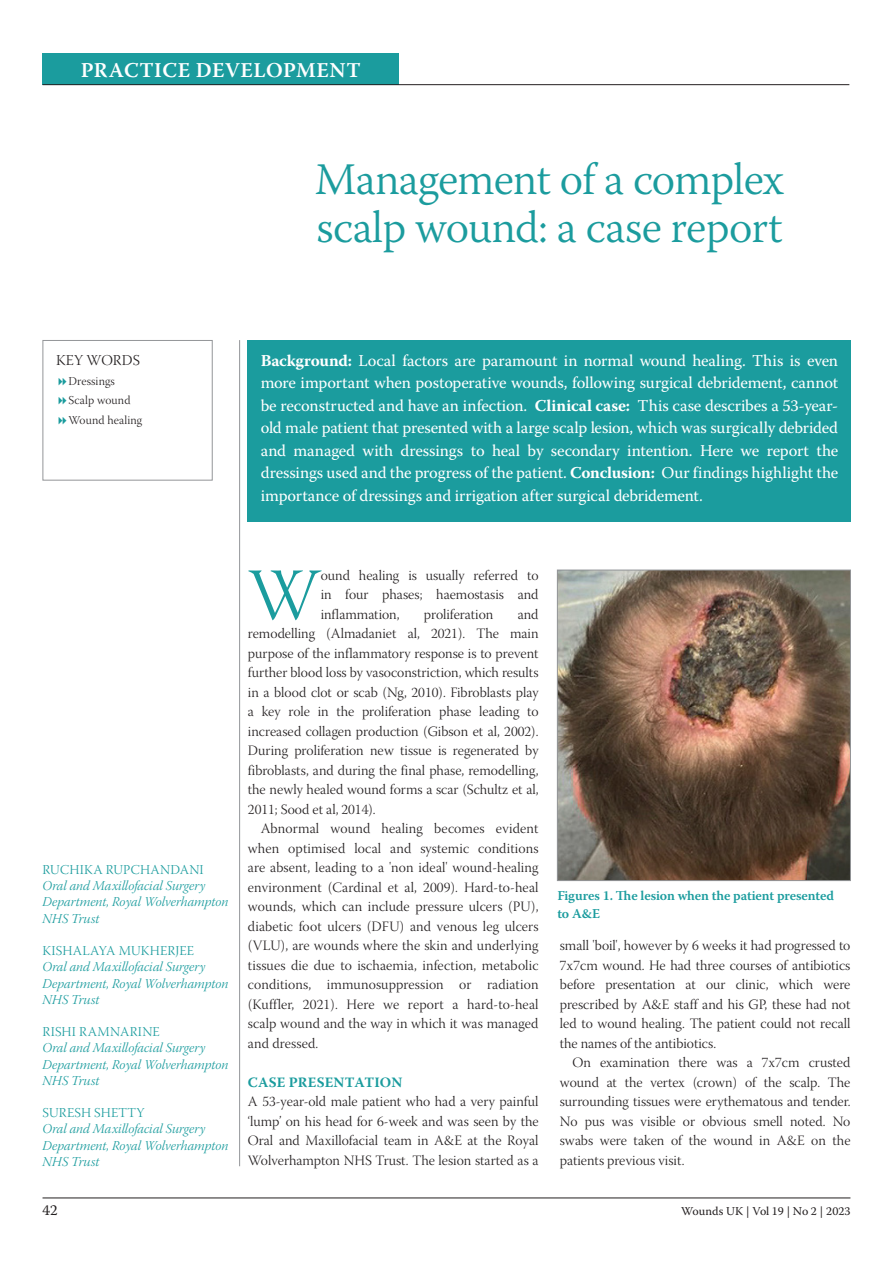
<style>
.page{position:relative;width:893px;height:1263px;background:#fff}
.page>*{position:absolute;margin:0;border:0;box-sizing:border-box;transform-origin:0 0}
.First_paragraph{font:73.35px "Warnock Pro Light Subh";color:#1b9c9e}
.Article_title{font:300 45px/48px "Warnock Pro";letter-spacing:-.02em;color:#1b9c9e}
.t1{font:600 21px "Warnock Pro";letter-spacing:.025em;color:#fff}
.Abstract{font:16.5px/22.5px "Warnock Pro";letter-spacing:-.01em;color:#fff;text-align:justify}
.t2{font:15px "Warnock Pro Light Subh";letter-spacing:.01em;color:#231f20}
.t3{font:15px "Warnock Pro";color:#231f20}
.Paragraph_indented{font:14.25px/19.5px "Warnock Pro Light Subh";color:#231f20;text-align:justify}
.First_paragraph-2{font:14.25px/19.5px "Warnock Pro Light Subh";color:#231f20;text-align:justify}
.A-head{font:700 14.25px "Warnock Pro";letter-spacing:.01em;color:#1b9c9e}
.Author_s_details{font:13.5px/16.2px "Warnock Pro Light It Subh";color:#1b9c9e}
.Author_s_details_nam{font:13.5px "Warnock Pro Light Subh";letter-spacing:.015em;color:#1b9c9e}
.Figure_caption{font:600 13.5px/18px "Warnock Pro";letter-spacing:-.01em;color:#1b9c9e}
.t4{font:12px "Warnock Pro Light Subh";letter-spacing:.01em;color:#231f20}
.t5{font:12px "Warnock Pro";letter-spacing:-.005em;color:#231f20}
.s1{font-weight:700}
</style>
<div class="page">
<hr style="left:43px;top:1197px;width:807px;height:1px;background:#231f20">
<div style="left:43px;top:53px;width:356px;height:32px;background:#1b9c9e"></div>
<hr style="left:43px;top:84px;width:806px;height:1px;background:#231f20">
<hr style="left:239px;top:340px;width:1px;height:826px;background:#939598">
<div style="left:248px;top:341px;width:603px;height:181px;background:#1b9c9e"></div>
<div style="left:43px;top:340px;width:170px;height:140px;border:1px solid #939598"></div>
<img style="left:559px;top:572px;width:290px;height:307px">
<div style="left:557px;top:570px;width:294px;height:311px;border:1px solid #939598"></div>
<h3 class="t1" style="left:81px;top:57px;width:282px">PRACTICE DEVELOPMENT</h3>
<p class="Article_title" style="left:315px;top:155px;width:471px">Management of a complex scalp wound: a case report</p>
<p class="t2" style="left:56px;top:352px;width:85px">KEY WORDS</p>
<p class="t4" style="left:69px;top:374px;width:48px">Dressings</p>
<p class="t4" style="left:69px;top:394px;width:63px">Scalp wound</p>
<p class="t4" style="left:69px;top:413px;width:75px">Wound healing</p>
<p class="Abstract" style="left:261px;top:349px;width:579px"><span class="s1">Background:</span> Local factors are paramount in normal wound healing. This is even more important when postoperative wounds, following surgical debridement, cannot be reconstructed and have an infection. <span class="s1">Clinical case:</span> This case describes a 53-year&shy;old male patient that presented with a large scalp lesion, which was surgically debrided and managed with dressings to heal by secondary intention. Here we report the dressings used and the progress of the patient. <span class="s1">Conclusion:</span> Our findings highlight the importance of dressings and irrigation after surgical debridement.</p>
<p class="Author_s_details_nam" style="left:43px;top:862px;width:163px">RUCHIKA RUPCHANDANI</p>
<p class="Author_s_details" style="left:43px;top:879px;width:187px">Oral and Maxillofacial Surgery<br>Department, Royal Wolverhampton<br>NHS Trust</p>
<p class="Author_s_details_nam" style="left:43px;top:943px;width:153px">KISHALAYA MUKHERJEE</p>
<p class="Author_s_details" style="left:43px;top:960px;width:187px">Oral and Maxillofacial Surgery<br>Department, Royal Wolverhampton<br>NHS Trust</p>
<p class="Author_s_details_nam" style="left:43px;top:1024px;width:119px">RISHI RAMNARINE</p>
<p class="Author_s_details" style="left:43px;top:1041px;width:187px">Oral and Maxillofacial Surgery<br>Department, Royal Wolverhampton<br>NHS Trust</p>
<p class="Author_s_details_nam" style="left:43px;top:1105px;width:104px">SURESH SHETTY</p>
<p class="Author_s_details" style="left:43px;top:1122px;width:187px">Oral and Maxillofacial Surgery<br>Department, Royal Wolverhampton<br>NHS Trust</p>
<p class="First_paragraph" style="left:247px;top:555px;width:75px">W</p>
<p class="First_paragraph-2" style="left:321px;top:567px;width:219px">ound healing is usually referred to in four phases; haemostasis and inflammation,</p>
<p class="First_paragraph-2" style="left:424px;top:606px;width:71px">proliferation</p>
<p class="First_paragraph-2" style="left:248px;top:606px;width:292px;text-indent:270px">and remodelling (Almadaniet al, 2021). The main purpose of the inflammatory response is to prevent further blood loss by vasoconstriction, which results in a blood clot or scab (Ng, 2010). Fibroblasts play a key role in the proliferation phase leading to increased collagen production (Gibson et al, 2002).<br>During proliferation new tissue is regenerated by fibroblasts, and during the final phase, remodelling, the newly healed wound forms a scar (Schultz et al, 2011; Sood et al, 2014).</p>
<p class="Paragraph_indented" style="left:248px;top:821px;width:292px;text-indent:13px">Abnormal wound healing becomes evident when optimised local and systemic conditions are absent, leading to a 'non ideal' wound-healing environment (Cardinal et al, 2009). Hard-to-heal wounds, which can include pressure ulcers (PU), diabetic foot ulcers (DFU) and venous leg ulcers (VLU), are wounds where the skin and underlying tissues die due to ischaemia, infection, metabolic conditions, immunosuppression or radiation (Kuffler, 2021). Here we report a hard-to-heal scalp wound and the way in which it was managed and dressed.</p>
<p class="A-head" style="left:248px;top:1073px;width:156px">CASE PRESENTATION</p>
<p class="Paragraph_indented" style="left:248px;top:1094px;width:292px">A 53-year-old male patient who had a very painful ‘lump’ on his head for 6-week and was seen by the Oral and Maxillofacial team in A&amp;E at the Royal Wolverhampton NHS Trust. The lesion started as a</p>
<p class="Figure_caption" style="left:557px;top:886px;width:278px">Figures 1. The lesion when the patient presented to A&amp;E</p>
<p class="Paragraph_indented" style="left:560px;top:938px;width:292px">small 'boil', however by 6 weeks it had progressed to 7x7cm wound. He had three courses of antibiotics before presentation at our clinic, which were prescribed by A&amp;E staff and his GP, these had not led to wound healing. The patient could not recall the names of the antibiotics.</p>
<p class="Paragraph_indented" style="left:560px;top:1055px;width:292px;text-indent:13px">On examination there was a 7x7cm crusted wound at the vertex (crown) of the scalp. The surrounding tissues were erythematous and tender.<br>No pus was visible or obvious smell noted. No swabs were taken of the wound in A&amp;E on the patients previous visit.</p>
<p class="t3" style="left:43px;top:1201px;width:17px">42</p>
<p class="t5" style="left:681px;top:1204px;width:171px">Wounds UK | Vol 19 | No 2 | 2023</p>
</div>
